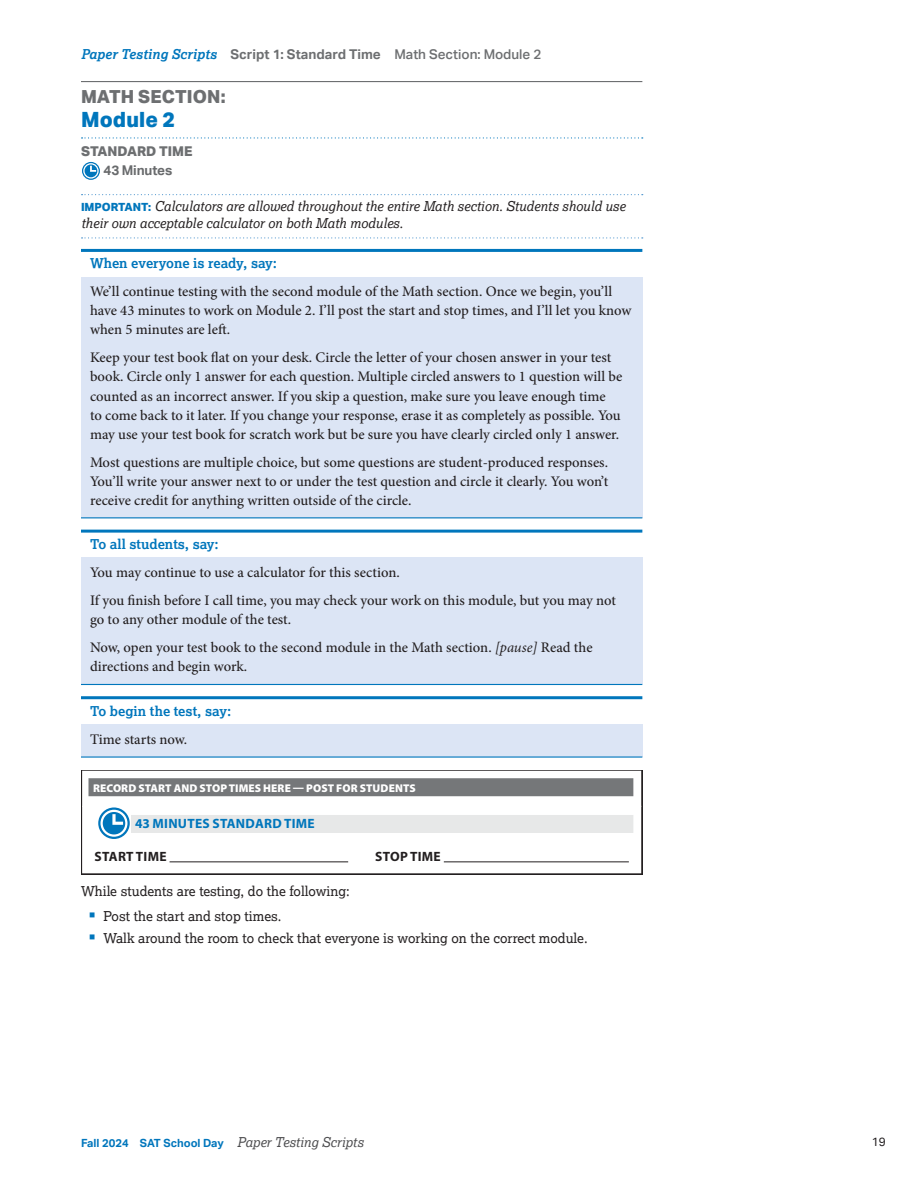
<style>
.page{position:relative;width:918px;height:1188px;background:#fff}
.page>*{position:absolute;margin:0;border:0;box-sizing:border-box;transform-origin:0 0}
.Script_Section_Head___reading{font:800 21px "Aktiv Grotesk";letter-spacing:.005em;color:#0076bc}
.Script_Section_Head___reading-2{font:800 18px "Aktiv Grotesk";letter-spacing:.005em;color:#6d6f71}
.Script_Txt___shade{font:500 14.7px/19px "Minion Pro";letter-spacing:-.005em;color:#231f20}
.Script_Txt___shade_last{font:500 14.7px/19px "Minion Pro";color:#231f20;text-align:justify}
.Body_Txt{font:13.5px "Lexia";color:#231f20}
.Note{font:italic 13.5px/17.5px "Lexia";color:#231f20}
.Script_Prompt__Head{font:700 13.5px "Lexia";color:#0076bc}
.t1{font:700 13.5px "Aktiv Grotesk";color:#6d6f71}
.Standard_Time{font:700 13.5px "Myriad Pro";letter-spacing:.02em;color:#0076bc}
.Start_and_Stop_Time{font:700 13.5px "Myriad Pro";letter-spacing:.02em;color:#231f20}
.Section_Intro_Block_Head{font:800 13.5px "Aktiv Grotesk";color:#6d6f71}
.Section_Intro_Time{font:700 13.5px "Aktiv Grotesk";letter-spacing:-.01em;color:#696b6d}
.t2{font:12px "Aktiv Grotesk";color:#231f20}
.Post_For_Students{font:900 11.25px "Myriad Pro";letter-spacing:.01em;color:#fff}
.t3{font:700 11.25px "Aktiv Grotesk";color:#0076bc}
.s1{font-family:"Lexia";font-style:italic;color:#0076bc}
.s2{font-weight:500}
.s3{font-family:"Aktiv Grotesk";font-weight:800;font-style:normal;font-size:11.25px;color:#0076bc}
.s4{font-weight:400;font-style:italic}
.s5{font-family:"Lexia";font-weight:400;font-style:italic;font-size:13.5px;color:#4d4d4f}
</style>
<div class="page">
<hr style="left:81px;top:81px;width:561px;height:1px;background:#6d6f71">
<svg style="left:82px;top:137px;width:561px;height:2px"></svg>
<svg style="left:82px;top:194px;width:561px;height:1px"></svg>
<svg style="left:82px;top:237px;width:561px;height:1px"></svg>
<hr style="left:81px;top:249px;width:561px;height:3px;background:#0076bc">
<div style="left:81px;top:277px;width:561px;height:70px;background:#dce5f5"></div>
<div style="left:81px;top:343px;width:561px;height:109px;background:#dce5f5"></div>
<div style="left:81px;top:447px;width:561px;height:71px;background:#dce5f5"></div>
<hr style="left:81px;top:517px;width:561px;height:1px;background:#0076bc">
<hr style="left:81px;top:530px;width:561px;height:3px;background:#0076bc">
<div style="left:81px;top:557px;width:561px;height:33px;background:#dce5f5"></div>
<div style="left:81px;top:586px;width:561px;height:51px;background:#dce5f5"></div>
<div style="left:81px;top:633px;width:561px;height:51px;background:#dce5f5"></div>
<hr style="left:81px;top:684px;width:561px;height:1px;background:#0076bc">
<hr style="left:81px;top:696px;width:561px;height:3px;background:#0076bc">
<div style="left:81px;top:724px;width:561px;height:33px;background:#dce5f5"></div>
<hr style="left:81px;top:756px;width:561px;height:2px;background:#0076bc">
<svg style="left:81px;top:770px;width:561px;height:104px"></svg>
<div style="left:82px;top:771px;width:559px;height:36px;background:#fff"></div>
<div style="left:88px;top:778px;width:545px;height:18px;background:#757779"></div>
<div style="left:82px;top:806px;width:559px;height:67px;background:#fff"></div>
<div style="left:108px;top:815px;width:525px;height:18px;background:#e7e8e8"></div>
<hr style="left:108px;top:861px;width:240px;height:1px;background:#231f20">
<hr style="left:94px;top:861px;width:76px;height:2px;background:#fff">
<hr style="left:389px;top:861px;width:240px;height:1px;background:#231f20">
<hr style="left:375px;top:861px;width:69px;height:2px;background:#fff">
<svg style="left:82px;top:162px;width:18px;height:18px"></svg>
<div style="left:98px;top:807px;width:33px;height:33px;background:#fff"></div>
<svg style="left:98px;top:807px;width:32px;height:32px"></svg>
<p class="t1" style="left:81px;top:46px;width:462px"><span class="s1">Paper Testing Scripts</span> Script 1: Standard Time <span class="s2">Math Section: Module 2</span></p>
<p class="Script_Section_Head___reading-2" style="left:81px;top:86px;width:146px">MATH SECTION:</p>
<p class="Script_Section_Head___reading" style="left:81px;top:108px;width:95px">Module 2</p>
<p class="Section_Intro_Block_Head" style="left:81px;top:143px;width:113px">STANDARD TIME</p>
<p class="Section_Intro_Time" style="left:104px;top:163px;width:70px">43 Minutes</p>
<p class="Note" style="left:81px;top:197px;width:546px"><span class="s3">IMPORTANT:</span> Calculators are allowed throughout the entire Math section. Students should use their own acceptable calculator on both Math modules.</p>
<p class="Script_Prompt__Head" style="left:90px;top:255px;width:189px">When everyone is ready, say:</p>
<p class="Script_Txt___shade" style="left:90px;top:282px;width:543px">We’ll continue testing with the second module of the Math section. Once we begin, you’ll have 43 minutes to work on Module 2. I’ll post the start and stop times, and I’ll let you know when 5 minutes are left.</p>
<p class="Script_Txt___shade" style="left:90px;top:348px;width:534px">Keep your test book flat on your desk. Circle the letter of your chosen answer in your test book. Circle only 1 answer for each question. Multiple circled answers to 1 question will be counted as an incorrect answer. If you skip a question, make sure you leave enough time<br>to come back to it later. If you change your response, erase it as completely as possible. You may use your test book for scratch work but be sure you have clearly circled only 1 answer.</p>
<p class="Script_Txt___shade_last" style="left:90px;top:452px;width:520px">Most questions are multiple choice, but some questions are student-produced responses.<br>You’ll write your answer next to or under the test question and circle it clearly. You won’t receive credit for anything written outside of the circle.</p>
<p class="Script_Prompt__Head" style="left:90px;top:536px;width:130px">To all students, say:</p>
<p class="Script_Txt___shade" style="left:90px;top:563px;width:311px">You may continue to use a calculator for this section.</p>
<p class="Script_Txt___shade" style="left:90px;top:591px;width:528px">If you finish before I call time, you may check your work on this module, but you may not go to any other module of the test.</p>
<p class="Script_Txt___shade_last" style="left:90px;top:638px;width:504px">Now, open your test book to the second module in the Math section. <span class="s4">[pause]</span> Read the directions and begin work.</p>
<p class="Script_Prompt__Head" style="left:90px;top:702px;width:143px">To begin the test, say:</p>
<p class="Script_Txt___shade_last" style="left:90px;top:730px;width:99px">Time starts now.</p>
<p class="Post_For_Students" style="left:93px;top:780px;width:324px">RECORD START AND STOP TIMES HERE — POST FOR STUDENTS</p>
<p class="Standard_Time" style="left:135px;top:815px;width:181px">43 MINUTES STANDARD TIME</p>
<p class="Start_and_Stop_Time" style="left:95px;top:847px;width:73px">START TIME</p>
<p class="Start_and_Stop_Time" style="left:375px;top:847px;width:67px">STOP TIME</p>
<p class="Body_Txt" style="left:81px;top:883px;width:270px">While students are testing, do the following:</p>
<p class="Body_Txt" style="left:104px;top:907px;width:179px">Post the start and stop times.</p>
<p class="Body_Txt" style="left:104px;top:929px;width:486px">Walk around the room to check that everyone is working on the correct module.</p>
<p class="t3" style="left:81px;top:1136px;width:284px">Fall 2024 SAT School Day <span class="s5">Paper Testing Scripts</span></p>
<p class="t2" style="left:872px;top:1135px;width:16px">19</p>
</div>
